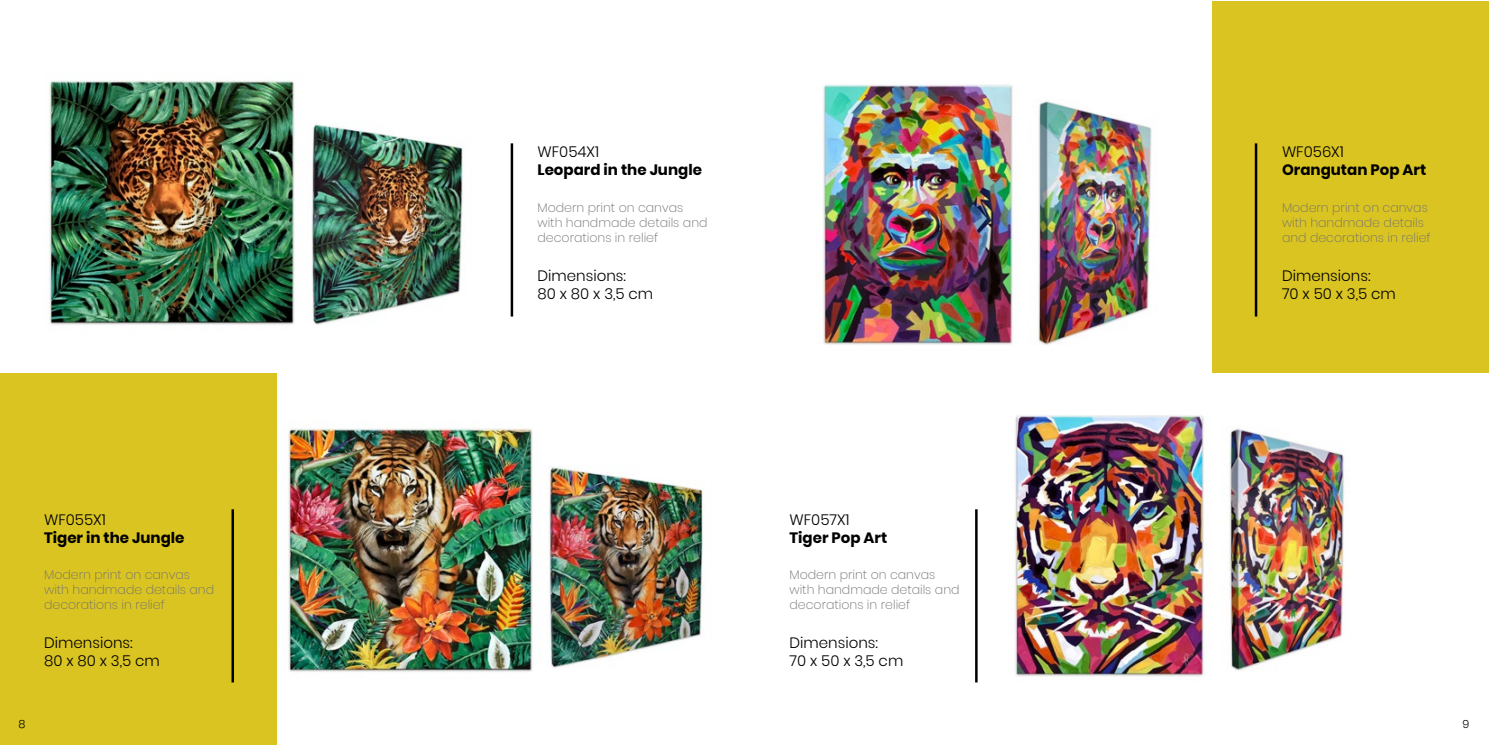
<style>
.page{position:relative;width:1489px;height:745px;background:#fff}
.page>*{position:absolute;margin:0;border:0;box-sizing:border-box;transform-origin:0 0}
.t1{font:300 15px/18px "Poppins";color:#000}
.t2{font:700 15px "Poppins";color:#000}
.t3{font:200 12.5px/15px "Poppins";color:#706f6f}
.t4{font:300 11.25px "Poppins";color:#000}
</style>
<div class="page">
<div style="left:0;top:372px;width:276px;height:372px;background:#dac422"></div>
<div style="left:1212px;top:1px;width:276px;height:371px;background:#dac422"></div>
<img style="left:315px;top:124px;width:148px;height:201px">
<img style="left:49px;top:80px;width:266px;height:245px">
<img style="left:1061px;top:104px;width:91px;height:241px">
<img style="left:822px;top:84px;width:239px;height:261px">
<hr style="left:1254px;top:143px;width:3px;height:173px;background:#000">
<hr style="left:975px;top:509px;width:2px;height:173px;background:#000">
<hr style="left:231px;top:509px;width:3px;height:173px;background:#000">
<hr style="left:510px;top:143px;width:3px;height:173px;background:#000">
<img style="left:553px;top:467px;width:151px;height:201px">
<img style="left:288px;top:421px;width:265px;height:251px">
<img style="left:1252px;top:432px;width:93px;height:235px">
<img style="left:1014px;top:415px;width:238px;height:261px">
<p class="t1" style="left:44px;top:510px;width:63px">WF055X1</p>
<p class="t2" style="left:44px;top:528px;width:142px">Tiger in the Jungle</p>
<p class="t3" style="left:44px;top:566px;width:171px">Modern print on canvas with handmade details and decorations in relief</p>
<p class="t1" style="left:44px;top:633px;width:117px">Dimensions:<br>80 x 80 x 3,5 cm</p>
<p class="t1" style="left:537px;top:143px;width:63px">WF054X1</p>
<p class="t2" style="left:537px;top:161px;width:166px">Leopard in the Jungle</p>
<p class="t3" style="left:537px;top:200px;width:171px">Modern print on canvas with handmade details and decorations in relief</p>
<p class="t1" style="left:537px;top:267px;width:117px">Dimensions:<br>80 x 80 x 3,5 cm</p>
<p class="t1" style="left:789px;top:510px;width:62px">WF057X1</p>
<p class="t2" style="left:789px;top:528px;width:99px">Tiger Pop Art</p>
<p class="t3" style="left:789px;top:566px;width:171px">Modern print on canvas with handmade details and decorations in relief</p>
<p class="t1" style="left:789px;top:633px;width:115px">Dimensions:<br>70 x 50 x 3,5 cm</p>
<p class="t1" style="left:1281px;top:143px;width:63px">WF056X1</p>
<p class="t2" style="left:1281px;top:161px;width:146px">Orangutan Pop Art</p>
<p class="t3" style="left:1281px;top:200px;width:150px">Modern print on canvas with handmade details and decorations in relief</p>
<p class="t1" style="left:1281px;top:267px;width:115px">Dimensions:<br>70 x 50 x 3,5 cm</p>
<p class="t4" style="left:19px;top:717px;width:8px">8</p>
<p class="t4" style="left:1462px;top:716px;width:8px">9</p>
</div>
